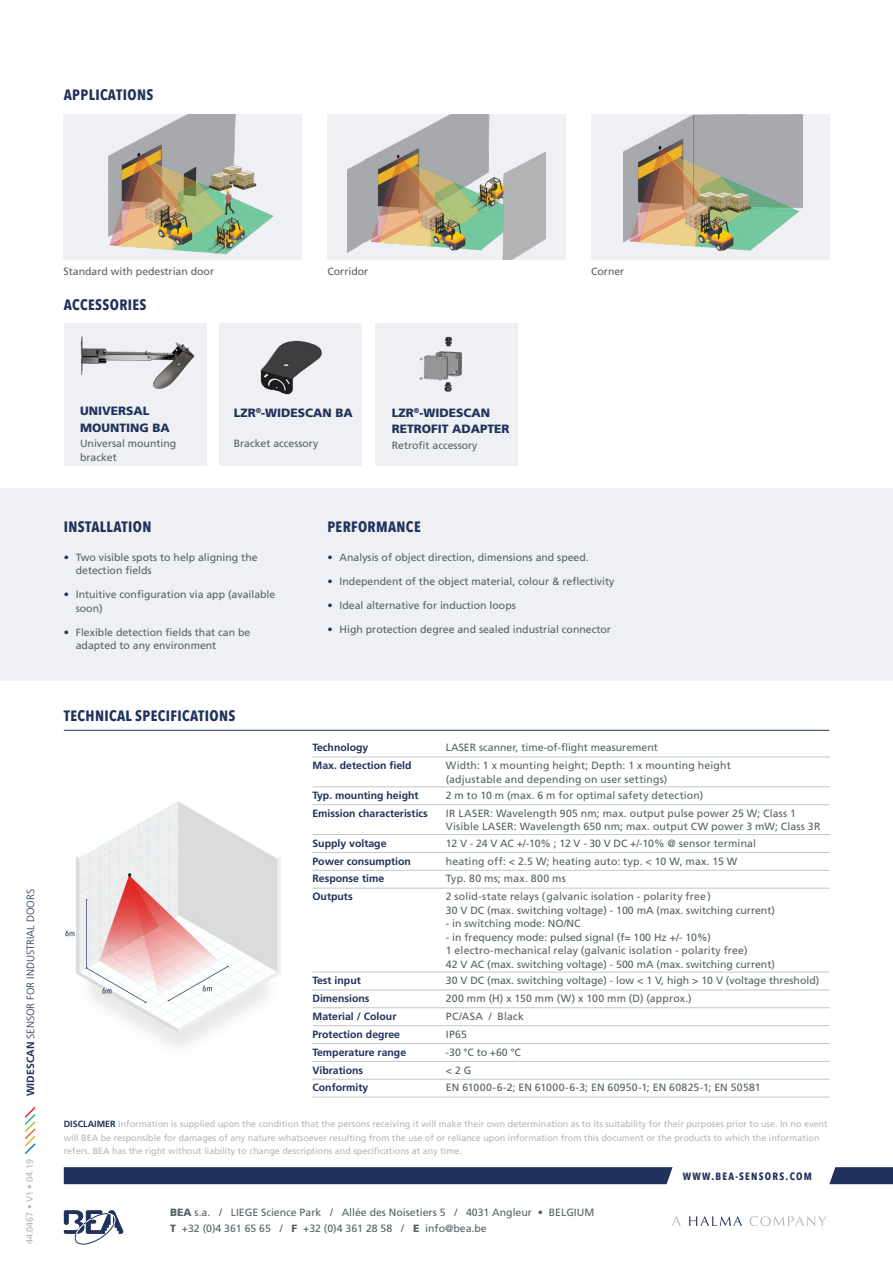
<style>
.page{position:relative;width:893px;height:1263px;background:#fff}
.page>*{position:absolute;margin:0;border:0;box-sizing:border-box;transform-origin:0 0}
.t1{font:700 15px "Avenir Next Condensed";letter-spacing:.025em;color:#20325b}
.t2{font:900 12px/16.5px "Frutiger LT Std";color:#20325b}
.t3{font:10.5px/13.5px "Frutiger LT Std";color:#566164}
.t4{font:10.5px/13.5px "Frutiger LT Std";letter-spacing:.02em;color:#566164}
.t5{font:700 10.5px "Frutiger LT Std";color:#20325b}
.t6{font:10.5px "Frutiger LT Std";letter-spacing:.025em;color:#566164}
.t7{font:300 10.5px "Frutiger LT Std";color:#20325b}
.t8{font:700 10.5px "Avenir Next Condensed";letter-spacing:.12em;color:#20325b}
.t9{font:9px/13.5px "Frutiger LT Std";color:#b4b5ba}
.s1{font-weight:700}
.s2{color:#20325b}
.s3{font-weight:700;color:#20325b}
.s4{font-weight:900}
</style>
<div class="page">
<svg style="left:672px;top:1216px;width:9px;height:10px"></svg>
<svg style="left:689px;top:1216px;width:53px;height:10px"></svg>
<svg style="left:750px;top:1216px;width:76px;height:10px"></svg>
<svg style="left:64px;top:1210px;width:59px;height:35px"></svg>
<div style="left:64px;top:1167px;width:609px;height:17px;background:#20325b"></div>
<svg style="left:829px;top:1167px;width:64px;height:17px"></svg>
<svg style="left:24px;top:1107px;width:12px;height:47px"></svg>
<div style="left:0;top:488px;width:893px;height:192px;background:#eff0f3"></div>
<div style="left:64px;top:324px;width:143px;height:142px;background:#eff0f3"></div>
<div style="left:375px;top:324px;width:143px;height:142px;background:#eff0f3"></div>
<div style="left:219px;top:324px;width:143px;height:142px;background:#eff0f3"></div>
<div style="left:64px;top:114px;width:238px;height:145px;background:#eff0f3"></div>
<img style="left:108px;top:114px;width:166px;height:141px">
<div style="left:327px;top:114px;width:239px;height:145px;background:#eff0f3"></div>
<img style="left:348px;top:114px;width:197px;height:145px">
<div style="left:591px;top:114px;width:238px;height:145px;background:#eff0f3"></div>
<img style="left:623px;top:114px;width:180px;height:137px">
<img style="left:65px;top:787px;width:264px;height:260px">
<img style="left:80px;top:336px;width:115px;height:53px">
<img style="left:260px;top:340px;width:62px;height:55px">
<img style="left:419px;top:336px;width:43px;height:56px">
<hr style="left:64px;top:730px;width:765px;height:1px;background:#20325b">
<hr style="left:312px;top:888px;width:134px;height:1px;background:#c6c6c9">
<hr style="left:446px;top:888px;width:384px;height:1px;background:#c6c6c9">
<hr style="left:312px;top:972px;width:134px;height:1px;background:#c6c6c9">
<hr style="left:446px;top:972px;width:384px;height:1px;background:#c6c6c9">
<hr style="left:312px;top:852px;width:134px;height:1px;background:#c6c6c9">
<hr style="left:446px;top:852px;width:384px;height:1px;background:#c6c6c9">
<hr style="left:312px;top:870px;width:134px;height:1px;background:#c6c6c9">
<hr style="left:446px;top:870px;width:384px;height:1px;background:#c6c6c9">
<hr style="left:312px;top:990px;width:134px;height:1px;background:#c6c6c9">
<hr style="left:446px;top:990px;width:384px;height:1px;background:#c6c6c9">
<hr style="left:312px;top:1007px;width:134px;height:1px;background:#c6c6c9">
<hr style="left:446px;top:1007px;width:384px;height:1px;background:#c6c6c9">
<hr style="left:312px;top:1025px;width:134px;height:1px;background:#c6c6c9">
<hr style="left:446px;top:1025px;width:384px;height:1px;background:#c6c6c9">
<hr style="left:312px;top:1043px;width:134px;height:1px;background:#c6c6c9">
<hr style="left:446px;top:1043px;width:384px;height:1px;background:#c6c6c9">
<hr style="left:312px;top:1061px;width:134px;height:1px;background:#c6c6c9">
<hr style="left:446px;top:1061px;width:384px;height:1px;background:#c6c6c9">
<hr style="left:312px;top:1079px;width:134px;height:1px;background:#c6c6c9">
<hr style="left:312px;top:1097px;width:134px;height:1px;background:#c6c6c9">
<hr style="left:312px;top:757px;width:134px;height:1px;background:#c6c6c9">
<hr style="left:446px;top:757px;width:384px;height:1px;background:#c6c6c9">
<hr style="left:312px;top:786px;width:134px;height:1px;background:#c6c6c9">
<hr style="left:446px;top:786px;width:384px;height:1px;background:#c6c6c9">
<hr style="left:312px;top:804px;width:134px;height:1px;background:#c6c6c9">
<hr style="left:446px;top:804px;width:384px;height:1px;background:#c6c6c9">
<hr style="left:312px;top:834px;width:134px;height:1px;background:#c6c6c9">
<hr style="left:446px;top:834px;width:384px;height:1px;background:#c6c6c9">
<hr style="left:446px;top:1079px;width:384px;height:1px;background:#c6c6c9">
<hr style="left:446px;top:1097px;width:384px;height:1px;background:#c6c6c9">
<h1 class="t1" style="left:64px;top:86px;width:91px">APPLICATIONS</h1>
<p class="t3" style="left:64px;top:264px;width:152px">Standard with pedestrian door</p>
<p class="t3" style="left:327px;top:264px;width:42px">Corridor</p>
<p class="t3" style="left:591px;top:264px;width:35px">Corner</p>
<h1 class="t1" style="left:64px;top:295px;width:84px">ACCESSORIES</h1>
<p class="t7" style="left:25px;top:1096px;width:209px;rotate:-90deg"><span class="s1">WIDESCAN</span> SENSOR FOR INDUSTRIAL DOORS</p>
<p class="t9" style="left:23px;top:1244px;width:87px;rotate:-90deg">44.0467 • V1 • 04.19</p>
<p class="t2" style="left:80px;top:403px;width:91px">UNIVERSAL<br>MOUNTING BA</p>
<p class="t2" style="left:234px;top:404px;width:121px">LZR<sup>®</sup>-WIDESCAN BA</p>
<p class="t2" style="left:392px;top:404px;width:119px">LZR<sup>®</sup>-WIDESCAN<br>RETROFIT ADAPTER</p>
<p class="t3" style="left:80px;top:437px;width:98px">Universal mounting bracket</p>
<p class="t3" style="left:234px;top:437px;width:86px">Bracket accessory</p>
<p class="t3" style="left:392px;top:438px;width:87px">Retrofit accessory</p>
<h1 class="t1" style="left:64px;top:518px;width:89px">INSTALLATION</h1>
<p class="t3" style="left:76px;top:550px;width:183px;text-indent:-12px"><span class="s2">•</span> Two visible spots to help aligning the detection fields</p>
<p class="t3" style="left:76px;top:588px;width:201px;text-indent:-12px"><span class="s2">•</span> Intuitive configuration via app (available soon)</p>
<p class="t3" style="left:76px;top:626px;width:176px;text-indent:-12px"><span class="s2">•</span> Flexible detection fields that can be adapted to any environment</p>
<h1 class="t1" style="left:64px;top:706px;width:173px">TECHNICAL SPECIFICATIONS</h1>
<h1 class="t1" style="left:327px;top:518px;width:95px">PERFORMANCE</h1>
<p class="t3" style="left:328px;top:550px;width:263px"><span class="s2">•</span> Analysis of object direction, dimensions and speed.</p>
<p class="t3" style="left:328px;top:574px;width:288px"><span class="s2">•</span> Independent of the object material, colour &amp; reflectivity</p>
<p class="t3" style="left:328px;top:599px;width:190px"><span class="s2">•</span> Ideal alternative for induction loops</p>
<p class="t3" style="left:328px;top:623px;width:285px"><span class="s2">•</span> High protection degree and sealed industrial connector</p>
<p class="t5" style="left:312px;top:741px;width:58px">Technology</p>
<p class="t3" style="left:446px;top:741px;width:213px">LASER scanner, time-of-flight measurement</p>
<p class="t5" style="left:312px;top:759px;width:101px">Max. detection field</p>
<p class="t4" style="left:446px;top:759px;width:286px">Width: 1 x mounting height; Depth: 1 x mounting height (adjustable and depending on user settings)</p>
<p class="t5" style="left:312px;top:789px;width:108px">Typ. mounting height</p>
<p class="t3" style="left:446px;top:789px;width:259px">2 m to 10 m (max. 6 m for optimal safety detection)</p>
<p class="t5" style="left:312px;top:807px;width:117px">Emission characteristics</p>
<p class="t4" style="left:446px;top:806px;width:376px">IR LASER: Wavelength 905 nm; max. output pulse power 25 W; Class 1<br>Visible LASER: Wavelength 650 nm; max. output CW power 3 mW; Class 3R</p>
<p class="t5" style="left:312px;top:837px;width:76px">Supply voltage</p>
<p class="t3" style="left:446px;top:836px;width:312px">12 V - 24 V AC +/-10% ; 12 V - 30 V DC +/-10% @ sensor terminal</p>
<p class="t5" style="left:312px;top:855px;width:100px">Power consumption</p>
<p class="t3" style="left:446px;top:854px;width:293px">heating off: &lt; 2.5 W; heating auto: typ. &lt; 10 W, max. 15 W</p>
<p class="t5" style="left:312px;top:873px;width:73px">Response time</p>
<p class="t6" style="left:446px;top:873px;width:121px">Typ. 80 ms; max. 800 ms</p>
<p class="t5" style="left:312px;top:890px;width:42px">Outputs</p>
<p class="t3" style="left:446px;top:890px;width:331px">2 solid-state relays (galvanic isolation - polarity free)<br>30 V DC (max. switching voltage) - 100 mA (max. switching current)</p>
<p class="t3" style="left:446px;top:917px;width:136px">- in switching mode: NO/NC</p>
<p class="t3" style="left:446px;top:930px;width:331px">- in frequency mode: pulsed signal (f= 100 Hz +/- 10%)<br>1 electro-mechanical relay (galvanic isolation - polarity free)<br>42 V AC (max. switching voltage) - 500 mA (max. switching current)</p>
<p class="t5" style="left:312px;top:974px;width:50px">Test input</p>
<p class="t3" style="left:446px;top:974px;width:375px">30 V DC (max. switching voltage) - low &lt; 1 V, high &gt; 10 V (voltage threshold)</p>
<p class="t5" style="left:312px;top:992px;width:59px">Dimensions</p>
<p class="t4" style="left:446px;top:992px;width:247px">200 mm (H) x 150 mm (W) x 100 mm (D) (approx.)</p>
<p class="t5" style="left:312px;top:1010px;width:86px">Material / Colour</p>
<p class="t4" style="left:446px;top:1009px;width:79px">PC/ASA / Black</p>
<p class="t5" style="left:312px;top:1028px;width:89px">Protection degree</p>
<p class="t3" style="left:446px;top:1027px;width:23px">IP65</p>
<p class="t5" style="left:312px;top:1046px;width:95px">Temperature range</p>
<p class="t3" style="left:446px;top:1045px;width:76px">-30 °C to +60 °C</p>
<p class="t5" style="left:312px;top:1064px;width:52px">Vibrations</p>
<p class="t3" style="left:446px;top:1063px;width:27px">&lt; 2 G</p>
<p class="t5" style="left:312px;top:1081px;width:58px">Conformity</p>
<p class="t6" style="left:446px;top:1081px;width:316px">EN 61000-6-2; EN 61000-6-3; EN 60950-1; EN 60825-1; EN 50581</p>
<p class="t9" style="left:64px;top:1117px;width:765px"><span class="s3">DISCLAIMER</span> Information is supplied upon the condition that the persons receiving it will make their own determination as to its suitability for their purposes prior to use. In no event will BEA be responsible for damages of any nature whatsoever resulting from the use of or reliance upon information from this document or the products to which the information refers. BEA has the right without liability to change descriptions and specifications at any time.</p>
<p class="t3" style="left:170px;top:1206px;width:426px"><span class="s4">BEA</span> s.a. / LIEGE Science Park / Allée des Noisetiers 5 / 4031 Angleur • BELGIUM</p>
<p class="t3" style="left:170px;top:1222px;width:318px"><span class="s4">T</span> +32 (0)4 361 65 65 / <span class="s4">F</span> +32 (0)4 361 28 58 / <span class="s4">E</span> info@bea.be</p>
<p class="t8" style="left:683px;top:1170px;width:131px">WWW.BEA-SENSORS.COM</p>
</div>
